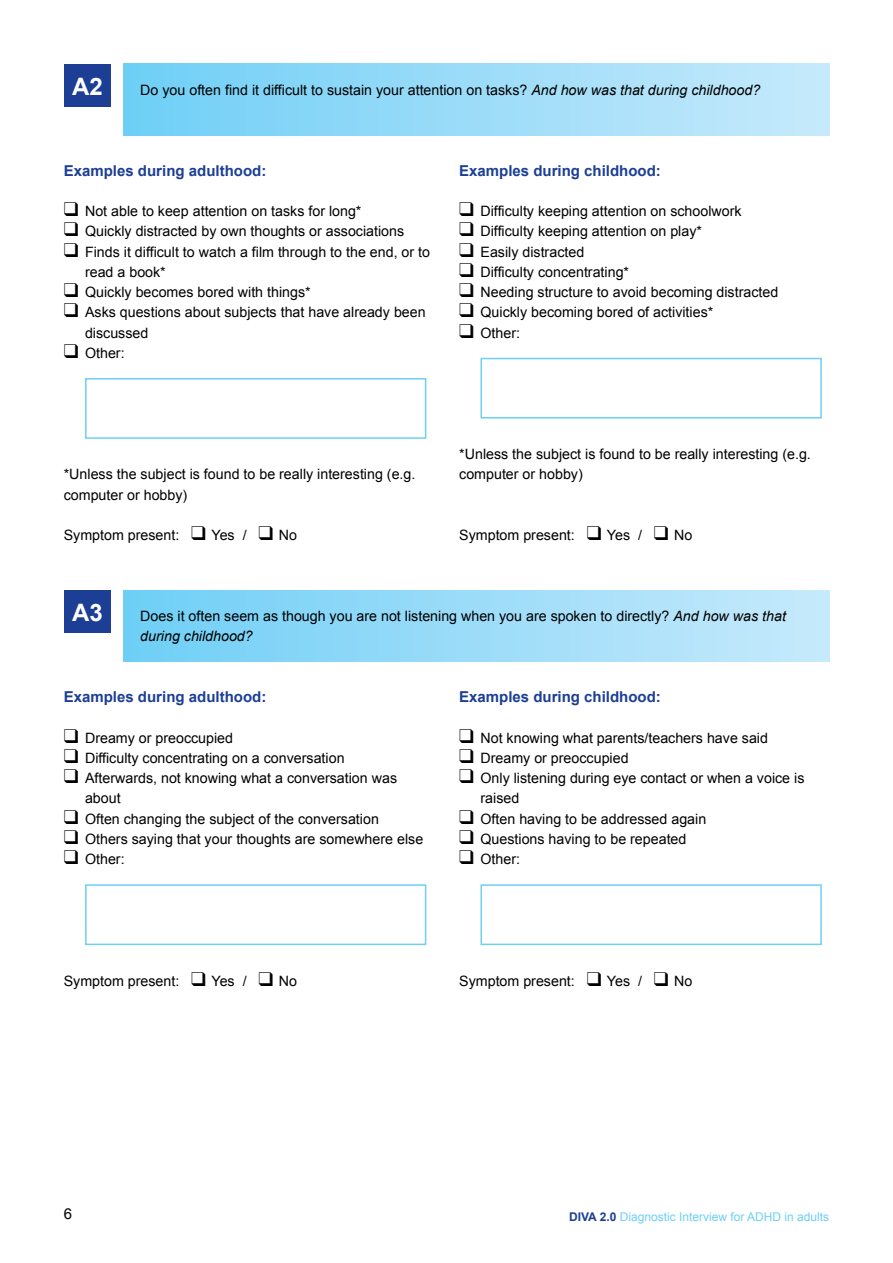
<style>
.page{position:relative;width:893px;height:1263px;background:#fff}
.page>*{position:absolute;margin:0;border:0;box-sizing:border-box;transform-origin:0 0}
.t1{font:700 24px "Arial";color:#fff}
.t2{font:700 15px "Arial";color:#1c3e94}
.t3{font:15px "Arial";color:#000}
.t4{font:14.25px/20.2px "Arial";color:#000}
.t5{font:12px "Arial";color:#6dcff6}
.s1{font-style:italic}
.s2{font-weight:700;color:#1c3e94}
</style>
<div class="page">
<div style="left:64px;top:64px;width:47px;height:42px;background:#1c3e94"></div>
<div style="left:64px;top:590px;width:47px;height:43px;background:#1c3e94"></div>
<div style="left:123px;top:64px;width:706px;height:71px;background:linear-gradient(to right,#6fcff6,#c7eafb)"></div>
<div style="left:123px;top:590px;width:706px;height:72px;background:linear-gradient(to right,#6fcff6,#c7eafb)"></div>
<div style="left:85px;top:378px;width:341px;height:61px;background:#fff;border:2px solid #6dcff6"></div>
<div style="left:85px;top:884px;width:341px;height:61px;background:#fff;border:2px solid #6dcff6"></div>
<div style="left:480px;top:358px;width:342px;height:60px;background:#fff;border:2px solid #6dcff6"></div>
<div style="left:480px;top:884px;width:342px;height:61px;background:#fff;border:2px solid #6dcff6"></div>
<h1 class="t1" style="left:72px;top:73px;width:32px">A2</h1>
<p class="t4" style="left:140px;top:79px;width:621px">Do you often find it difficult to sustain your attention on tasks? <span class="s1">And how was that during childhood?</span></p>
<p class="t2" style="left:64px;top:162px;width:204px">Examples during adulthood:</p>
<p class="t4" style="left:64px;top:201px;width:299px">❑ Not able to keep attention on tasks for long*</p>
<p class="t4" style="left:64px;top:221px;width:342px">❑ Quickly distracted by own thoughts or associations</p>
<p class="t4" style="left:85px;top:241px;width:347px;text-indent:-21px">❑ Finds it difficult to watch a film through to the end, or to read a book*</p>
<p class="t4" style="left:64px;top:282px;width:248px">❑ Quickly becomes bored with things*</p>
<p class="t4" style="left:85px;top:302px;width:342px;text-indent:-21px">❑ Asks questions about subjects that have already been discussed</p>
<p class="t4" style="left:64px;top:343px;width:62px">❑ Other:</p>
<p class="t2" style="left:459px;top:162px;width:203px">Examples during childhood:</p>
<p class="t4" style="left:459px;top:201px;width:284px">❑ Difficulty keeping attention on schoolwork</p>
<p class="t4" style="left:459px;top:221px;width:244px">❑ Difficulty keeping attention on play*</p>
<p class="t4" style="left:459px;top:241px;width:126px">❑ Easily distracted</p>
<p class="t4" style="left:459px;top:262px;width:171px">❑ Difficulty concentrating*</p>
<p class="t4" style="left:459px;top:282px;width:321px">❑ Needing structure to avoid becoming distracted</p>
<p class="t4" style="left:459px;top:302px;width:256px">❑ Quickly becoming bored of activities*</p>
<p class="t4" style="left:459px;top:322px;width:62px">❑ Other:</p>
<p class="t4" style="left:64px;top:464px;width:353px">*Unless the subject is found to be really interesting (e.g. computer or hobby)</p>
<p class="t4" style="left:64px;top:525px;width:235px">Symptom present: ❑ Yes / ❑ No</p>
<p class="t4" style="left:459px;top:444px;width:353px">*Unless the subject is found to be really interesting (e.g. computer or hobby)</p>
<p class="t4" style="left:459px;top:525px;width:235px">Symptom present: ❑ Yes / ❑ No</p>
<h1 class="t1" style="left:72px;top:599px;width:32px">A3</h1>
<p class="t4" style="left:140px;top:606px;width:647px">Does it often seem as though you are not listening when you are spoken to directly? <span class="s1">And how was that during childhood?</span></p>
<p class="t2" style="left:64px;top:688px;width:204px">Examples during adulthood:</p>
<p class="t4" style="left:64px;top:727px;width:171px">❑ Dreamy or preoccupied</p>
<p class="t4" style="left:64px;top:748px;width:282px">❑ Difficulty concentrating on a conversation</p>
<p class="t4" style="left:85px;top:768px;width:314px;text-indent:-21px">❑ Afterwards, not knowing what a conversation was about</p>
<p class="t4" style="left:64px;top:808px;width:317px">❑ Often changing the subject of the conversation</p>
<p class="t4" style="left:64px;top:829px;width:361px">❑ Others saying that your thoughts are somewhere else</p>
<p class="t4" style="left:64px;top:849px;width:62px">❑ Other:</p>
<p class="t2" style="left:459px;top:688px;width:203px">Examples during childhood:</p>
<p class="t4" style="left:459px;top:727px;width:310px">❑ Not knowing what parents/teachers have said</p>
<p class="t4" style="left:459px;top:748px;width:171px">❑ Dreamy or preoccupied</p>
<p class="t4" style="left:480px;top:768px;width:325px;text-indent:-21px">❑ Only listening during eye contact or when a voice is raised</p>
<p class="t4" style="left:459px;top:808px;width:249px">❑ Often having to be addressed again</p>
<p class="t4" style="left:459px;top:829px;width:229px">❑ Questions having to be repeated</p>
<p class="t4" style="left:459px;top:849px;width:62px">❑ Other:</p>
<p class="t4" style="left:64px;top:970px;width:235px">Symptom present: ❑ Yes / ❑ No</p>
<p class="t4" style="left:459px;top:970px;width:235px">Symptom present: ❑ Yes / ❑ No</p>
<p class="t3" style="left:64px;top:1205px;width:10px">6</p>
<p class="t5" style="left:569px;top:1210px;width:262px"><span class="s2">DIVA 2.0</span> Diagnostic Interview for ADHD in adults</p>
</div>
